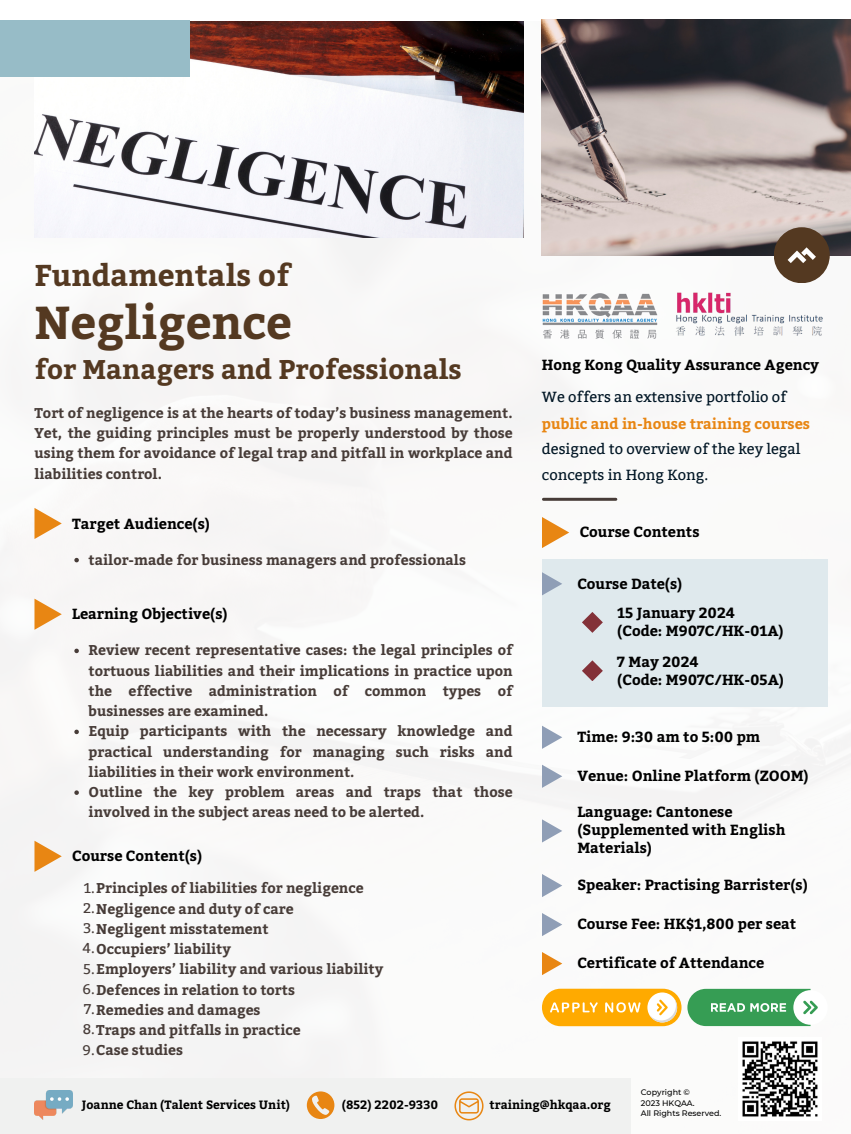
<style>
.page{position:relative;width:851px;height:1134px;background:#fff}
.page>*{position:absolute;margin:0;border:0;box-sizing:border-box;transform-origin:0 0}
.t1{font:700 46px "Bitter";color:#543921}
.t2{font:700 30px "Bitter";color:#543921}
.t3{font:700 27px "Bitter";color:#543921}
.t4{font:700 14.6px/18px "Bitter";color:#000}
.t5{font:700 14.6px/27px "Bitter";color:#e88613}
.t6{font:14.6px/25.5px "Bitter";color:#001524}
.t7{font:700 14.1px/20.2px "Bitter";color:#473c38;text-align:justify}
.t8{font:700 12px "Bitter";color:#000}
.t9{font:500 8px "Montserrat";color:#000}
.s1{font-weight:400}
.s2{font-weight:400;color:#001524}
</style>
<div class="page">
<img style="left:0;top:22px;width:850px;height:1056px">
<img style="left:542px;top:20px;width:308px;height:235px">
<div style="left:773px;top:227px;width:56px;height:56px;background:#543921;border-radius:50%"></div>
<svg style="left:787px;top:247px;width:29px;height:16px"></svg>
<img style="left:542px;top:293px;width:116px;height:47px">
<img style="left:675px;top:290px;width:56px;height:18px">
<img style="left:672px;top:308px;width:153px;height:35px">
<div style="left:0;top:1078px;width:631px;height:56px;background:#f0f1f0"></div>
<svg style="left:307px;top:1091px;width:27px;height:28px"></svg>
<svg style="left:454px;top:1091px;width:29px;height:29px"></svg>
<svg style="left:34px;top:841px;width:28px;height:31px"></svg>
<svg style="left:34px;top:599px;width:28px;height:31px"></svg>
<svg style="left:34px;top:508px;width:28px;height:31px"></svg>
<img style="left:34px;top:1091px;width:38px;height:29px">
<svg style="left:542px;top:517px;width:27px;height:31px"></svg>
<div style="left:542px;top:560px;width:285px;height:147px;background:#dfe9ed"></div>
<svg style="left:582px;top:612px;width:21px;height:21px"></svg>
<svg style="left:582px;top:660px;width:21px;height:21px"></svg>
<svg style="left:542px;top:572px;width:20px;height:23px"></svg>
<svg style="left:542px;top:726px;width:20px;height:23px"></svg>
<svg style="left:542px;top:765px;width:20px;height:23px"></svg>
<svg style="left:542px;top:819px;width:20px;height:24px"></svg>
<svg style="left:542px;top:874px;width:20px;height:23px"></svg>
<svg style="left:542px;top:913px;width:20px;height:23px"></svg>
<div style="left:793px;top:990px;width:34px;height:35px;background:#fff;border-radius:50%"></div>
<svg style="left:687px;top:989px;width:130px;height:37px"></svg>
<div style="left:542px;top:989px;width:139px;height:37px;background:#fa0;border-radius:19px"></div>
<svg style="left:647px;top:992px;width:30px;height:30px"></svg>
<svg style="left:649px;top:999px;width:28px;height:23px"></svg>
<svg style="left:550px;top:1002px;width:47px;height:11px"></svg>
<svg style="left:605px;top:1002px;width:35px;height:11px"></svg>
<svg style="left:74px;top:649px;width:5px;height:4px"></svg>
<svg style="left:74px;top:730px;width:5px;height:4px"></svg>
<svg style="left:74px;top:790px;width:5px;height:5px"></svg>
<svg style="left:74px;top:558px;width:5px;height:4px"></svg>
<img style="left:738px;top:1038px;width:83px;height:79px">
<svg style="left:542px;top:952px;width:20px;height:23px"></svg>
<hr style="left:543px;top:498px;width:73px;height:3px;background:#473c38">
<img style="left:34px;top:22px;width:489px;height:215px">
<div style="left:0;top:20px;width:190px;height:57px;background:#97bcc7"></div>
<p class="t2" style="left:34px;top:253px;width:257px">Fundamentals of</p>
<p class="t1" style="left:34px;top:289px;width:259px">Negligence</p>
<p class="t3" style="left:34px;top:350px;width:429px">for Managers and Professionals</p>
<p class="t7" style="left:34px;top:402px;width:479px">Tort of negligence is at the hearts of today’s business management.<br>Yet, the guiding principles must be properly understood by those using them for avoidance of legal trap and pitfall in workplace and liabilities control.</p>
<p class="t4" style="left:72px;top:514px;width:139px">Target Audience(s)</p>
<p class="t7" style="left:89px;top:549px;width:379px">tailor-made for business managers and professionals</p>
<p class="t4" style="left:72px;top:604px;width:157px">Learning Objective(s)</p>
<p class="t7" style="left:89px;top:640px;width:425px">Review recent representative cases: the legal principles of tortuous liabilities and their implications in practice upon the effective administration of common types of businesses are examined.</p>
<p class="t7" style="left:89px;top:721px;width:425px">Equip participants with the necessary knowledge and practical understanding for managing such risks and liabilities in their work environment.</p>
<p class="t7" style="left:89px;top:781px;width:425px">Outline the key problem areas and traps that those involved in the subject areas need to be alerted.</p>
<p class="t4" style="left:72px;top:846px;width:132px">Course Content(s)</p>
<p class="t7" style="left:84px;top:878px;width:281px"><span class="s1">1.</span>Principles of liabilities for negligence</p>
<p class="t7" style="left:83px;top:898px;width:212px"><span class="s1">2.</span>Negligence and duty of care</p>
<p class="t7" style="left:83px;top:918px;width:187px"><span class="s1">3.</span>Negligent misstatement</p>
<p class="t7" style="left:82px;top:938px;width:150px"><span class="s1">4.</span>Occupiers’ liability</p>
<p class="t7" style="left:84px;top:959px;width:301px"><span class="s1">5.</span>Employers’ liability and various liability</p>
<p class="t7" style="left:83px;top:979px;width:214px"><span class="s1">6.</span>Defences in relation to torts</p>
<p class="t7" style="left:84px;top:999px;width:178px"><span class="s1">7.</span>Remedies and damages</p>
<p class="t7" style="left:83px;top:1019px;width:219px"><span class="s1">8.</span>Traps and pitfalls in practice</p>
<p class="t7" style="left:83px;top:1040px;width:102px"><span class="s1">9.</span>Case studies</p>
<p class="t4" style="left:542px;top:355px;width:279px">Hong Kong Quality Assurance Agency</p>
<p class="t5" style="left:542px;top:382px;width:269px"><span class="s2">We offers an extensive portfolio of </span>public and in-house training courses</p>
<p class="t6" style="left:542px;top:437px;width:260px">designed to overview of the key legal concepts in Hong Kong.</p>
<p class="t4" style="left:579px;top:522px;width:121px">Course Contents</p>
<p class="t4" style="left:577px;top:574px;width:107px">Course Date(s)</p>
<p class="t4" style="left:617px;top:603px;width:119px">15 January 2024</p>
<p class="t4" style="left:617px;top:621px;width:168px">(Code: M907C/HK-01A)</p>
<p class="t4" style="left:617px;top:652px;width:83px">7 May 2024</p>
<p class="t4" style="left:617px;top:670px;width:168px">(Code: M907C/HK-05A)</p>
<p class="t4" style="left:577px;top:727px;width:184px">Time: 9:30 am to 5:00 pm</p>
<p class="t4" style="left:577px;top:766px;width:233px">Venue: Online Platform (ZOOM)</p>
<p class="t4" style="left:577px;top:802px;width:209px">Language: Cantonese (Supplemented with English<br>Materials)</p>
<p class="t4" style="left:577px;top:875px;width:232px">Speaker: Practising Barrister(s)</p>
<p class="t4" style="left:577px;top:914px;width:220px">Course Fee: HK$1,800 per seat</p>
<p class="t4" style="left:577px;top:953px;width:188px">Certificate of Attendance</p>
<p class="t8" style="left:82px;top:1095px;width:210px">Joanne Chan (Talent Services Unit)</p>
<p class="t8" style="left:342px;top:1095px;width:98px">(852) 2202-9330</p>
<p class="t8" style="left:489px;top:1096px;width:123px">training@hkqaa.org</p>
<p class="t9" style="left:640px;top:1087px;width:51px">Copyright ©</p>
<p class="t9" style="left:640px;top:1098px;width:55px">2023 HKQAA.</p>
<p class="t9" style="left:640px;top:1109px;width:82px">All Rights Reserved.</p>
</div>
